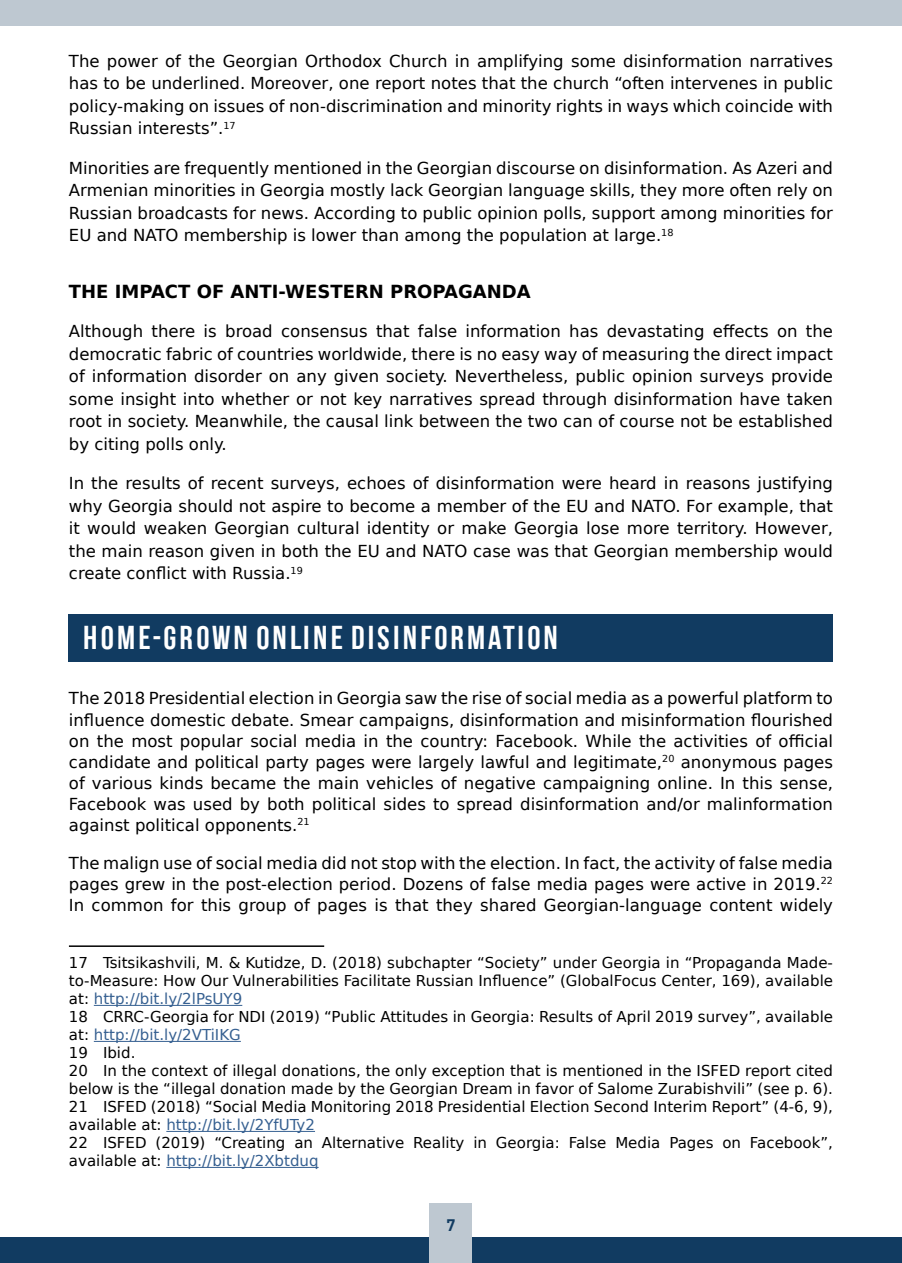
<style>
.page{position:relative;width:902px;height:1263px;background:#fff}
.page>*{position:absolute;margin:0;border:0;box-sizing:border-box;transform-origin:0 0}
.t1{font:700 33px "Bebas Neue";color:#fff}
.t2{font:700 18px "DejaVu Sans";color:#000}
.t3{font:16.5px/22.5px "DejaVu Sans";color:#000;text-align:justify}
.t4{font:700 16.5px "DIN";color:#113b61}
.t5{font:15px/18px "DejaVu Sans";color:#000}
.s1{color:#366091}
</style>
<div class="page">
<div style="left:0;top:0;width:901px;height:26px;background:#bec8d1"></div>
<div style="left:0;top:1237px;width:901px;height:26px;background:#113b61"></div>
<div style="left:429px;top:1203px;width:43px;height:60px;background:#bec8d1"></div>
<div style="left:69px;top:614px;width:764px;height:48px;background:#113b61"></div>
<hr style="left:69px;top:945px;width:255px;height:2px;background:#000">
<hr style="left:94px;top:1005px;width:148px;height:1px;background:#366091">
<hr style="left:94px;top:1041px;width:147px;height:1px;background:#366091">
<hr style="left:166px;top:1131px;width:149px;height:1px;background:#366091">
<hr style="left:166px;top:1167px;width:152px;height:1px;background:#366091">
<p class="t3" style="left:69px;top:49px;width:765px">The power of the Georgian Orthodox Church in amplifying some disinformation narratives has to be underlined. Moreover, one report notes that the church “often intervenes in public policy-making on issues of non-discrimination and minority rights in ways which coincide with Russian interests”.<sup>17</sup></p>
<p class="t3" style="left:69px;top:156px;width:765px">Minorities are frequently mentioned in the Georgian discourse on disinformation. As Azeri and Armenian minorities in Georgia mostly lack Georgian language skills, they more often rely on Russian broadcasts for news. According to public opinion polls, support among minorities for EU and NATO membership is lower than among the population at large.<sup>18</sup></p>
<p class="t2" style="left:69px;top:276px;width:463px">THE IMPACT OF ANTI-WESTERN PROPAGANDA</p>
<p class="t3" style="left:69px;top:320px;width:765px">Although there is broad consensus that false information has devastating effects on the democratic fabric of countries worldwide, there is no easy way of measuring the direct impact of information disorder on any given society. Nevertheless, public opinion surveys provide some insight into whether or not key narratives spread through disinformation have taken root in society. Meanwhile, the causal link between the two can of course not be established by citing polls only.</p>
<p class="t3" style="left:69px;top:472px;width:765px">In the results of recent surveys, echoes of disinformation were heard in reasons justifying why Georgia should not aspire to become a member of the EU and NATO. For example, that it would weaken Georgian cultural identity or make Georgia lose more territory. However, the main reason given in both the EU and NATO case was that Georgian membership would create conflict with Russia.<sup>19</sup></p>
<h1 class="t1" style="left:82px;top:620px;width:479px">HOME-GROWN ONLINE DISINFORMATION</h1>
<p class="t3" style="left:69px;top:688px;width:765px;line-height:21px">The 2018 Presidential election in Georgia saw the rise of social media as a powerful platform to influence domestic debate. Smear campaigns, disinformation and misinformation flourished on the most popular social media in the country: Facebook. While the activities of official candidate and political party pages were largely lawful and legitimate,<sup>20</sup> anonymous pages of various kinds became the main vehicles of negative campaigning online. In this sense, Facebook was used by both political sides to spread disinformation and/or malinformation against political opponents.<sup>21</sup></p>
<p class="t3" style="left:69px;top:852px;width:765px;line-height:21px">The malign use of social media did not stop with the election. In fact, the activity of false media pages grew in the post-election period. Dozens of false media pages were active in 2019.<sup>22<br></sup>In common for this group of pages is that they shared Georgian-language content widely</p>
<p class="t5" style="left:69px;top:954px;width:765px">17 Tsitsikashvili, M. &amp; Kutidze, D. (2018) subchapter “Society” under Georgia in “Propaganda Made&shy;to-Measure: How Our Vulnerabilities Facilitate Russian Influence” (GlobalFocus Center, 169), available at: <span class="s1">http://bit.ly/2lPsUY9<br></span>18 CRRC-Georgia for NDI (2019) “Public Attitudes in Georgia: Results of April 2019 survey”, available at: <span class="s1">http://bit.ly/2VTiIKG<br></span>19 Ibid.<br>20 In the context of illegal donations, the only exception that is mentioned in the ISFED report cited below is the “illegal donation made by the Georgian Dream in favor of Salome Zurabishvili” (see p. 6).<br>21 ISFED (2018) “Social Media Monitoring 2018 Presidential Election Second Interim Report” (4-6, 9), available at: <span class="s1">http://bit.ly/2YfUTy2<br></span>22 ISFED (2019) “Creating an Alternative Reality in Georgia: False Media Pages on Facebook”, available at: <span class="s1">http://bit.ly/2Xbtduq</span></p>
<p class="t4" style="left:446px;top:1214px;width:10px">7</p>
</div>
